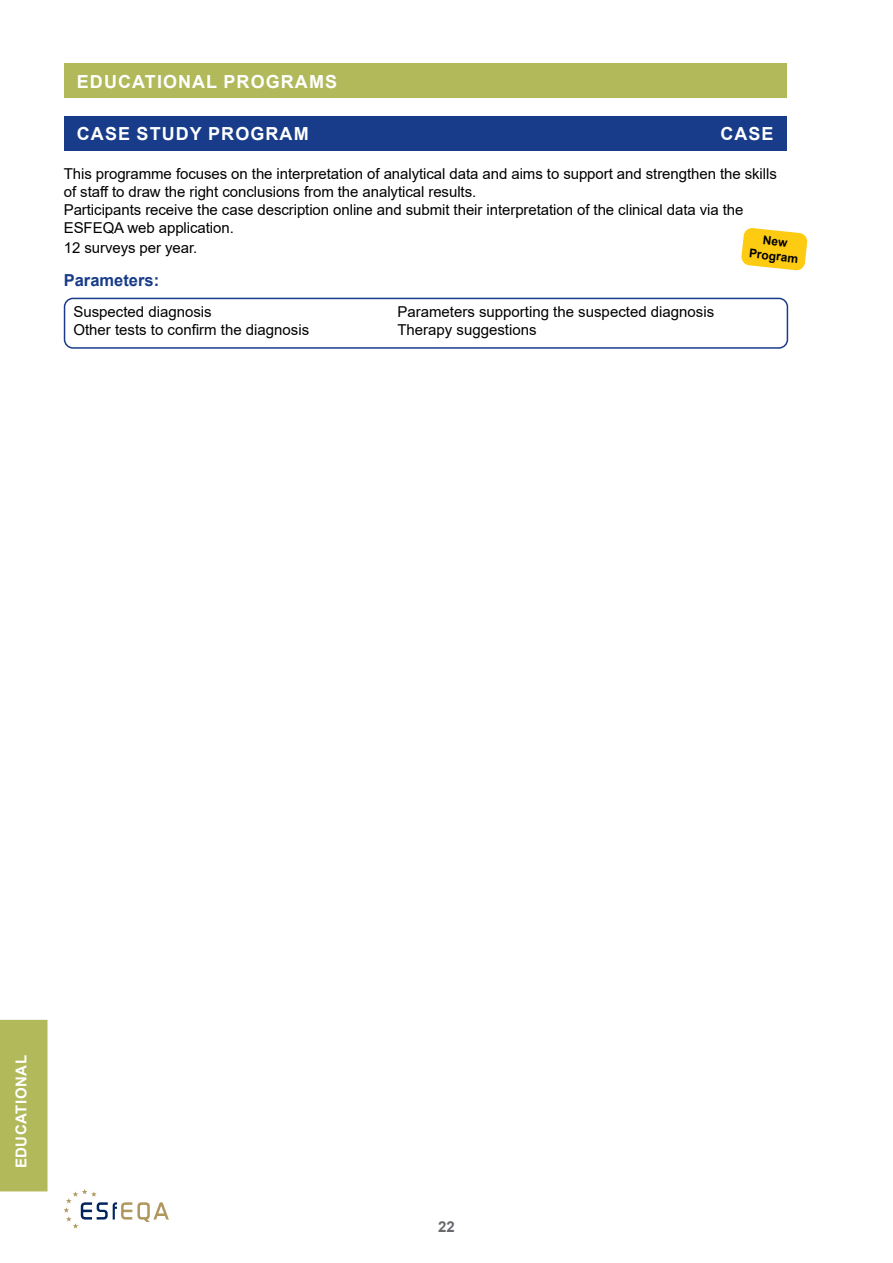
<style>
.page{position:relative;width:893px;height:1263px;background:#fff}
.page>*{position:absolute;margin:0;border:0;box-sizing:border-box;transform-origin:0 0}
.t1{font:700 18px "Arial";letter-spacing:.06em;color:#fff}
.t2{font:700 16.5px "Arial";color:#183c89}
.t3{font:15px/18px "Arial";letter-spacing:-.005em;color:#000}
.t4{font:700 15px "Arial";letter-spacing:.035em;color:#fff}
.t5{font:700 15px "Arial";color:#68676c}
.t6{font:700 12px/14.4px "Arial";color:#000;text-align:center}
</style>
<div class="page">
<svg style="left:64px;top:1189px;width:105px;height:39px"></svg>
<div style="left:64px;top:64px;width:723px;height:34px;background:#b1b95a"></div>
<div style="left:64px;top:116px;width:723px;height:34px;background:#183c89"></div>
<svg style="left:741px;top:228px;width:67px;height:43px"></svg>
<div style="left:0;top:1020px;width:48px;height:171px;background:#b1b95a"></div>
<div style="left:64px;top:298px;width:724px;height:51px;border:2px solid #183c89;border-radius:9px"></div>
<p class="t1" style="left:77px;top:69px;width:262px">EDUCATIONAL PROGRAMS</p>
<p class="t1" style="left:77px;top:121px;width:233px">CASE STUDY PROGRAM</p>
<p class="t1" style="left:720px;top:121px;width:55px">CASE</p>
<p class="t3" style="left:64px;top:165px;width:715px">This programme focuses on the interpretation of analytical data and aims to support and strengthen the skills of staff to draw the right conclusions from the analytical results.<br>Participants receive the case description online and submit their interpretation of the clinical data via the ESFEQA web application.</p>
<p class="t3" style="left:64px;top:239px;width:135px">12 surveys per year.</p>
<p class="t2" style="left:64px;top:268px;width:97px">Parameters:</p>
<p class="t6" style="left:751px;top:232px;width:51px;rotate:6deg">New<br>Program</p>
<p class="t3" style="left:73px;top:303px;width:140px">Suspected diagnosis</p>
<p class="t3" style="left:397px;top:303px;width:318px">Parameters supporting the suspected diagnosis</p>
<p class="t3" style="left:73px;top:321px;width:237px">Other tests to confirm the diagnosis</p>
<p class="t3" style="left:397px;top:321px;width:141px">Therapy suggestions</p>
<p class="t4" style="left:11px;top:1168px;width:115px;rotate:-90deg">EDUCATIONAL</p>
<p class="t5" style="left:438px;top:1216px;width:18px">22</p>
</div>
